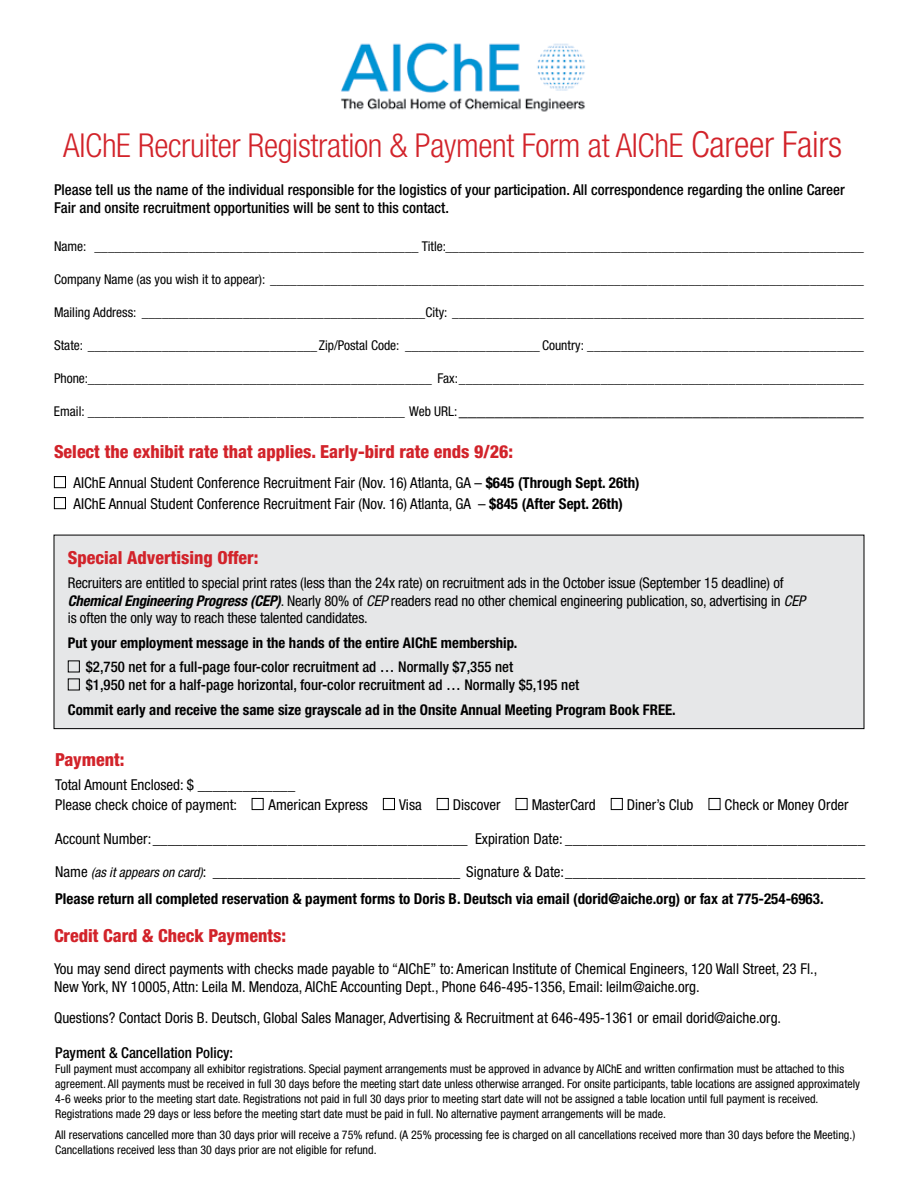
<style>
.page{position:relative;width:918px;height:1188px;background:#fff}
.page>*{position:absolute;margin:0;border:0;box-sizing:border-box;transform-origin:0 0}
.t1{font:300 condensed 33px "Helvetica Neue";letter-spacing:-.01em;color:#d2232a}
.t2{font:800 condensed 18px "Helvetica Neue";color:#d2232a}
.t3{font:condensed 15px/21px "Helvetica Neue";color:#000}
.t4{font:700 condensed 15px/27px "Helvetica Neue";color:#000}
.t5{font:500 condensed 15px/18px "Helvetica Neue";color:#000}
.t6{font:condensed 14.85px/17.7px "Helvetica Neue";letter-spacing:-.01em;color:#000}
.t7{font:700 condensed 14.85px "Helvetica Neue";color:#000}
.t8{font:500 condensed 14.85px/18px "Helvetica Neue";color:#000}
.t9{font:condensed 13.5px "Helvetica Neue";color:#000}
.t10{font:condensed 12px/15px "Helvetica Neue";color:#000}
.s1{font-size:36px}
.s2{font-size:18px}
.s3{font-weight:700}
.s4{font-weight:700;font-style:italic}
.s5{font-style:italic}
.s6{font-weight:400}
.s7{font-weight:400;font-style:italic;font-size:13.5px}
</style>
<div class="page">
<div style="left:54px;top:476px;width:12px;height:12px;border:1px solid #000"></div>
<div style="left:54px;top:497px;width:12px;height:12px;border:1px solid #000"></div>
<div style="left:54px;top:535px;width:810px;height:194px;background:#e6e7e8"></div>
<div style="left:68px;top:661px;width:12px;height:11px;border:1px solid #000"></div>
<div style="left:68px;top:679px;width:12px;height:11px;border:1px solid #000"></div>
<div style="left:54px;top:535px;width:810px;height:194px;border:1px solid #000"></div>
<div style="left:252px;top:798px;width:12px;height:12px;border:1px solid #000"></div>
<div style="left:383px;top:798px;width:12px;height:12px;border:1px solid #000"></div>
<div style="left:437px;top:798px;width:12px;height:12px;border:1px solid #000"></div>
<div style="left:516px;top:798px;width:12px;height:12px;border:1px solid #000"></div>
<div style="left:611px;top:798px;width:12px;height:12px;border:1px solid #000"></div>
<div style="left:709px;top:798px;width:11px;height:12px;border:1px solid #000"></div>
<img style="left:341px;top:42px;width:244px;height:70px">
<h1 class="t1" style="left:63px;top:127px;width:780px">AIChE Recruiter Registration &amp; Payment Form at AIChE <span class="s1">Career Fairs</span></h1>
<p class="t5" style="left:54px;top:180px;width:792px">Please tell us the name of the individual responsible for the logistics of your participation. All correspondence regarding the online Career<br>Fair and onsite recruitment opportunities will be sent to this contact.</p>
<p class="t9" style="left:54px;top:239px;width:811px">Name: ________________________________________________ Title:______________________________________________________________</p>
<p class="t9" style="left:54px;top:272px;width:811px">Company Name (as you wish it to appear): ________________________________________________________________________________________</p>
<p class="t9" style="left:54px;top:305px;width:811px">Mailing Address: __________________________________________City: _____________________________________________________________</p>
<p class="t9" style="left:54px;top:338px;width:811px">State: __________________________________Zip/Postal Code: ____________________ Country: _________________________________________</p>
<p class="t9" style="left:54px;top:371px;width:811px">Phone:___________________________________________________ Fax:____________________________________________________________</p>
<p class="t9" style="left:54px;top:404px;width:812px">Email: _______________________________________________ Web URL:<span class="s2">_____________________________________________</span></p>
<h2 class="t2" style="left:54px;top:441px;width:461px">Select the exhibit rate that applies. Early-bird rate ends 9/26:</h2>
<p class="t3" style="left:74px;top:472px;width:568px">AIChE Annual Student Conference Recruitment Fair (Nov. 16) Atlanta, GA – <span class="s3">$645 (Through Sept. 26th)<br></span>AIChE Annual Student Conference Recruitment Fair (Nov. 16) Atlanta, GA – <span class="s3">$845 (After Sept. 26th)</span></p>
<h2 class="t2" style="left:68px;top:546px;width:192px">Special Advertising Offer:</h2>
<p class="t6" style="left:68px;top:574px;width:739px">Recruiters are entitled to special print rates (less than the 24x rate) on recruitment ads in the October issue (September 15 deadline) of<br><span class="s4">Chemical Engineering Progress (CEP)</span>. Nearly 80% of <span class="s5">CEP</span> readers read no other chemical engineering publication, so, advertising in <span class="s5">CEP </span>is often the only way to reach these talented candidates.</p>
<p class="t7" style="left:68px;top:633px;width:451px">Put your employment message in the hands of the entire AIChE membership.</p>
<p class="t8" style="left:86px;top:658px;width:495px">$2,750 net for a full-page four-color recruitment ad … Normally $7,355 net<br>$1,950 net for a half-page horizontal, four-color recruitment ad … Normally $5,195 net</p>
<p class="t7" style="left:68px;top:700px;width:609px">Commit early and receive the same size grayscale ad in the Onsite Annual Meeting Program Book FREE.</p>
<h2 class="t2" style="left:55px;top:748px;width:71px">Payment:</h2>
<p class="t3" style="left:55px;top:775px;width:242px;line-height:19.5px">Total Amount Enclosed: $ _____________<br>Please check choice of payment:</p>
<p class="t3" style="left:269px;top:794px;width:101px">American Express</p>
<p class="t3" style="left:399px;top:794px;width:24px">Visa</p>
<p class="t3" style="left:453px;top:794px;width:49px">Discover</p>
<p class="t3" style="left:532px;top:794px;width:66px">MasterCard</p>
<p class="t3" style="left:627px;top:794px;width:68px">Diner’s Club</p>
<p class="t3" style="left:725px;top:794px;width:126px">Check or Money Order</p>
<p class="t3" style="left:55px;top:828px;width:812px">Account Number:__________________________________________ Expiration Date: ________________________________________</p>
<p class="t4" style="left:55px;top:858px;width:812px"><span class="s6">Name</span> <span class="s7">(as it appears on card)</span><span class="s6">: _________________________________ Signature &amp; Date:________________________________________<br></span>Please return all completed reservation &amp; payment forms to Doris B. Deutsch via email (dorid@aiche.org) or fax at 775-254-6963.</p>
<h2 class="t2" style="left:54px;top:925px;width:234px">Credit Card &amp; Check Payments:</h2>
<p class="t3" style="left:54px;top:959px;width:765px;line-height:18px">You may send direct payments with checks made payable to ‘‘AIChE’’ to: American Institute of Chemical Engineers, 120 Wall Street, 23 Fl.,<br>New York, NY 10005, Attn: Leila M. Mendoza, AIChE Accounting Dept., Phone 646-495-1356, Email: leilm@aiche.org.</p>
<p class="t3" style="left:54px;top:1007px;width:729px">Questions? Contact Doris B. Deutsch, Global Sales Manager, Advertising &amp; Recruitment at 646-495-1361 or email dorid@aiche.org.</p>
<p class="t5" style="left:55px;top:1043px;width:179px">Payment &amp; Cancellation Policy:</p>
<p class="t10" style="left:55px;top:1061px;width:806px">Full payment must accompany all exhibitor registrations. Special payment arrangements must be approved in advance by AIChE and written confirmation must be attached to this agreement. All payments must be received in full 30 days before the meeting start date unless otherwise arranged. For onsite participants, table locations are assigned approximately 4-6 weeks prior to the meeting start date. Registrations not paid in full 30 days prior to meeting start date will not be assigned a table location until full payment is received.<br>Registrations made 29 days or less before the meeting start date must be paid in full. No alternative payment arrangements will be made.</p>
<p class="t10" style="left:55px;top:1128px;width:802px">All reservations cancelled more than 30 days prior will receive a 75% refund. (A 25% processing fee is charged on all cancellations received more than 30 days before the Meeting.)<br>Cancellations received less than 30 days prior are not eligible for refund.</p>
</div>
